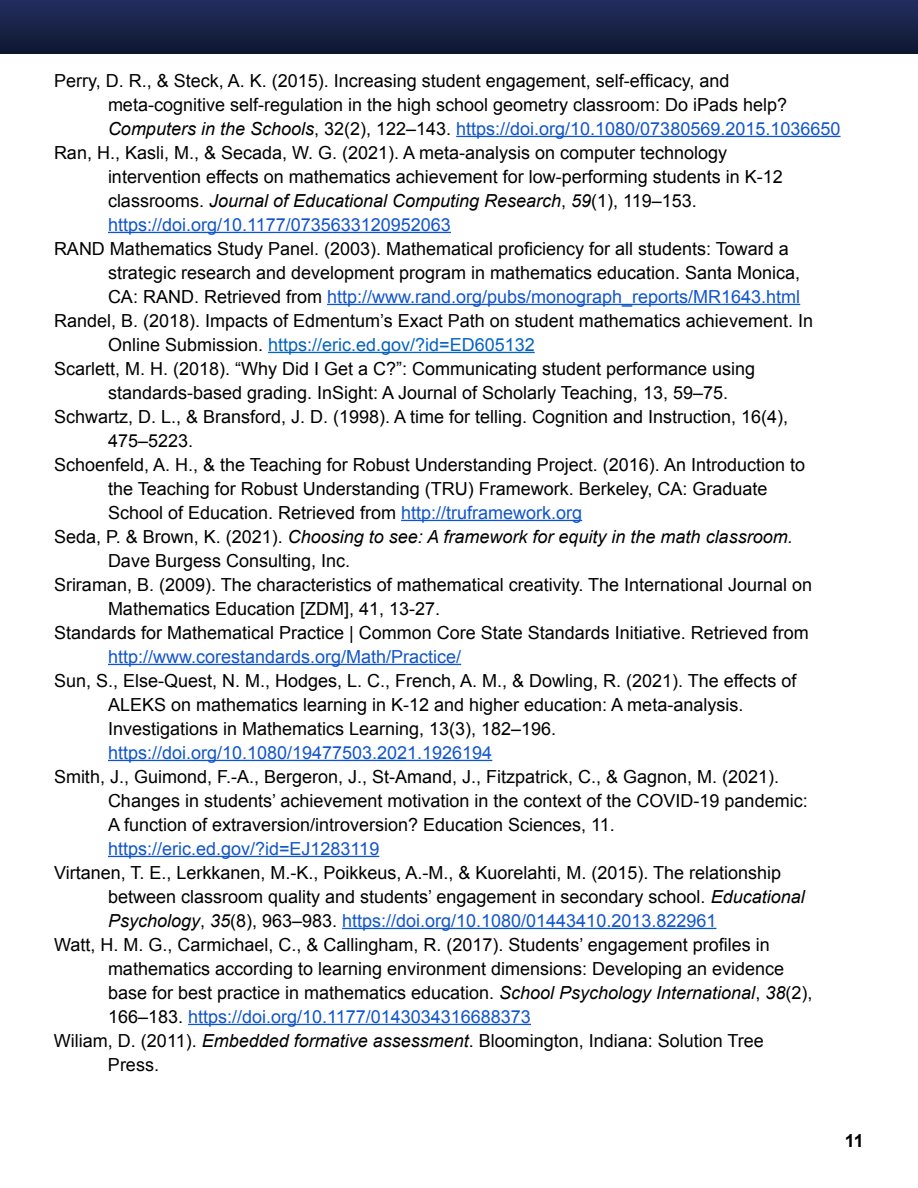
<style>
.page{position:relative;width:918px;height:1188px;background:#fff}
.page>*{position:absolute;margin:0;border:0;box-sizing:border-box;transform-origin:0 0}
.Normal1{font:18px/24px "Arial";color:#000}
.t1{font:18px "Arial";color:#15c}
.Normal1-2{font:italic 18px "Arial";color:#000}
.Normal1-3{font:18px "Arial";color:#0563c1}
.t2{font:700 18px "Arial";color:#000}
.s1{font-style:italic;color:#000}
.s2{color:#000}
.s3{font-style:normal}
.s4{color:#15c}
.s5{font-style:italic}
</style>
<div class="page">
<div style="left:0;top:0;width:918px;height:54px;background:linear-gradient(to bottom,#232e5f,#0e1730)"></div>
<hr style="left:456px;top:136px;width:385px;height:1px;background:#15c">
<hr style="left:108px;top:232px;width:343px;height:1px;background:#15c">
<hr style="left:327px;top:304px;width:473px;height:1px;background:#15c">
<hr style="left:268px;top:352px;width:267px;height:1px;background:#0563c1">
<hr style="left:401px;top:520px;width:181px;height:1px;background:#15c">
<hr style="left:108px;top:664px;width:353px;height:1px;background:#15c">
<hr style="left:108px;top:760px;width:384px;height:1px;background:#15c">
<hr style="left:108px;top:856px;width:271px;height:1px;background:#15c">
<hr style="left:342px;top:928px;width:374px;height:1px;background:#15c">
<hr style="left:188px;top:1024px;width:343px;height:1px;background:#15c">
<p class="Normal1" style="left:54px;top:68px;width:677px">Perry, D. R., &amp; Steck, A. K. (2015). Increasing student engagement, self-efficacy, and</p>
<p class="Normal1" style="left:108px;top:92px;width:681px">meta-cognitive self-regulation in the high school geometry classroom: Do iPads help?</p>
<p class="t1" style="left:108px;top:116px;width:734px"><span class="s1">Computers in the Schools</span><span class="s2">, 32(2), 122–143.</span> https://doi.org/10.1080/07380569.2015.1036650</p>
<p class="Normal1" style="left:54px;top:140px;width:675px">Ran, H., Kasli, M., &amp; Secada, W. G. (2021). A meta-analysis on computer technology</p>
<p class="Normal1" style="left:108px;top:164px;width:676px">intervention effects on mathematics achievement for low-performing students in K-12</p>
<p class="Normal1-2" style="left:108px;top:189px;width:590px"><span class="s3">classrooms.</span> Journal of Educational Computing Research<span class="s3">,</span> 59<span class="s3">(1), 119–153.</span></p>
<p class="t1" style="left:108px;top:212px;width:344px">https://doi.org/10.1177/0735633120952063</p>
<p class="Normal1" style="left:54px;top:236px;width:736px">RAND Mathematics Study Panel. (2003). Mathematical proficiency for all students: Toward a</p>
<p class="Normal1" style="left:108px;top:260px;width:694px">strategic research and development program in mathematics education. Santa Monica,</p>
<p class="t1" style="left:108px;top:284px;width:694px"><span class="s2">CA: RAND. Retrieved from</span> http://www.rand.org/pubs/monograph_reports/MR1643.html</p>
<p class="Normal1" style="left:54px;top:308px;width:761px">Randel, B. (2018). Impacts of Edmentum’s Exact Path on student mathematics achievement. In</p>
<p class="Normal1-3" style="left:108px;top:332px;width:428px"><span class="s2">Online Submission.</span> https://eric.ed.gov/?id=ED605132</p>
<p class="Normal1" style="left:54px;top:356px;width:703px">Scarlett, M. H. (2018). “Why Did I Get a C?”: Communicating student performance using</p>
<p class="Normal1" style="left:108px;top:380px;width:622px">standards-based grading. InSight: A Journal of Scholarly Teaching, 13, 59–75.</p>
<p class="Normal1" style="left:54px;top:404px;width:736px">Schwartz, D. L., &amp; Bransford, J. D. (1998). A time for telling. Cognition and Instruction, 16(4),</p>
<p class="Normal1" style="left:108px;top:428px;width:87px">475–5223.</p>
<p class="Normal1" style="left:54px;top:452px;width:753px">Schoenfeld, A. H., &amp; the Teaching for Robust Understanding Project. (2016). An Introduction to</p>
<p class="Normal1" style="left:108px;top:476px;width:661px">the Teaching for Robust Understanding (TRU) Framework. Berkeley, CA: Graduate</p>
<p class="Normal1" style="left:108px;top:500px;width:476px">School of Education. Retrieved from <span class="s4">http://truframework.org</span></p>
<p class="Normal1-2" style="left:54px;top:525px;width:740px"><span class="s3">Seda, P. &amp; Brown, K. (2021).</span> Choosing to see: A framework for equity in the math classroom.</p>
<p class="Normal1" style="left:108px;top:548px;width:244px">Dave Burgess Consulting, Inc.</p>
<p class="Normal1" style="left:54px;top:572px;width:760px">Sriraman, B. (2009). The characteristics of mathematical creativity. The International Journal on</p>
<p class="Normal1" style="left:108px;top:596px;width:334px">Mathematics Education [ZDM], 41, 13-27.</p>
<p class="Normal1" style="left:54px;top:620px;width:756px">Standards for Mathematical Practice | Common Core State Standards Initiative. Retrieved from</p>
<p class="t1" style="left:108px;top:644px;width:355px">http://www.corestandards.org/Math/Practice/</p>
<p class="Normal1" style="left:54px;top:668px;width:744px">Sun, S., Else-Quest, N. M., Hodges, L. C., French, A. M., &amp; Dowling, R. (2021). The effects of</p>
<p class="Normal1" style="left:108px;top:692px;width:637px">ALEKS on mathematics learning in K-12 and higher education: A meta-analysis.</p>
<p class="Normal1" style="left:108px;top:716px;width:450px">Investigations in Mathematics Learning, 13(3), 182–196.</p>
<p class="t1" style="left:108px;top:740px;width:386px">https://doi.org/10.1080/19477503.2021.1926194</p>
<p class="Normal1" style="left:54px;top:764px;width:727px">Smith, J., Guimond, F.-A., Bergeron, J., St-Amand, J., Fitzpatrick, C., &amp; Gagnon, M. (2021).</p>
<p class="Normal1" style="left:108px;top:788px;width:701px">Changes in students’ achievement motivation in the context of the COVID-19 pandemic:</p>
<p class="Normal1" style="left:108px;top:812px;width:508px">A function of extraversion/introversion? Education Sciences, 11. <span class="s4">https://eric.ed.gov/?id=EJ1283119</span></p>
<p class="Normal1" style="left:54px;top:860px;width:729px">Virtanen, T. E., Lerkkanen, M.-K., Poikkeus, A.-M., &amp; Kuorelahti, M. (2015). The relationship</p>
<p class="Normal1" style="left:108px;top:884px;width:698px">between classroom quality and students’ engagement in secondary school. <span class="s5">Educational</span></p>
<p class="t1" style="left:108px;top:908px;width:610px"><span class="s1">Psychology</span><span class="s2">,</span> <span class="s1">35</span><span class="s2">(8), 963–983.</span> https://doi.org/10.1080/01443410.2013.822961</p>
<p class="Normal1" style="left:54px;top:932px;width:717px">Watt, H. M. G., Carmichael, C., &amp; Callingham, R. (2017). Students’ engagement profiles in</p>
<p class="Normal1" style="left:108px;top:956px;width:678px">mathematics according to learning environment dimensions: Developing an evidence</p>
<p class="Normal1" style="left:108px;top:980px;width:706px">base for best practice in mathematics education. <span class="s5">School Psychology International</span>, <span class="s5">38</span>(2),</p>
<p class="t1" style="left:108px;top:1004px;width:424px"><span class="s2">166–183.</span> https://doi.org/10.1177/0143034316688373</p>
<p class="Normal1" style="left:54px;top:1028px;width:711px">Wiliam, D. (2011). <span class="s5">Embedded formative assessment</span>. Bloomington, Indiana: Solution Tree</p>
<p class="Normal1" style="left:108px;top:1052px;width:53px">Press.</p>
<p class="t2" style="left:845px;top:1129px;width:21px">11</p>
</div>
